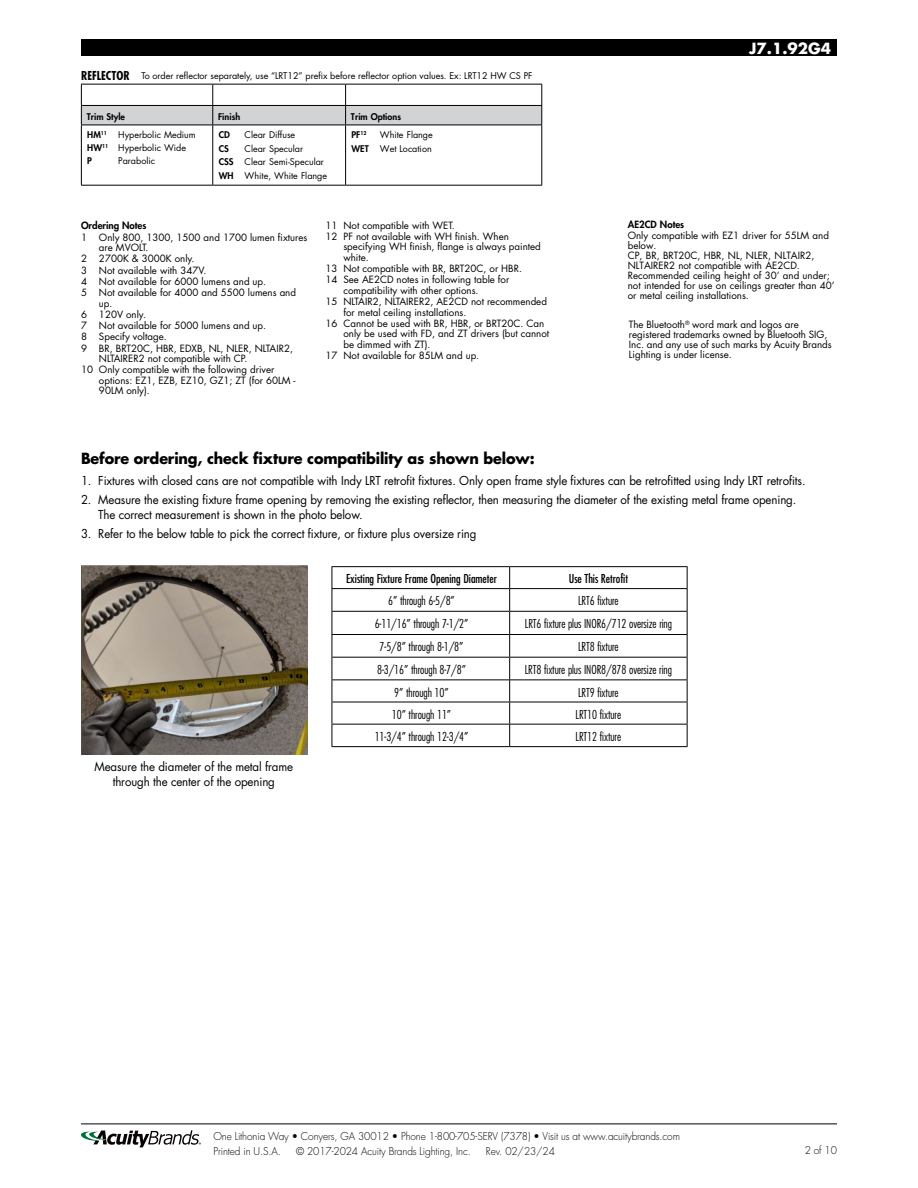
<style>
.page{position:relative;width:918px;height:1188px;background:#fff}
.page>*{position:absolute;margin:0;border:0;box-sizing:border-box;transform-origin:0 0}
.t1{font:700 15px "Futura Std";letter-spacing:-.01em;color:#000;scale:.96 1}
.t2{font:700 15px "Futura Std";color:#fff}
.t3{font:12px/15px "Futura Std";letter-spacing:-.01em;color:#000;scale:.96 1}
.t4{font:300 condensed 12px "Futura Std";letter-spacing:-.005em;color:#000}
.t5{font:condensed 12px "Futura Std";letter-spacing:-.005em;color:#000}
.t6{font:300 10.5px/14.1px "Futura Std";letter-spacing:-.01em;color:#000;scale:.96 1}
.t7{font:9.75px/9.9px "Futura Std";color:#000}
.t8{font:800 9.75px "Futura Std";color:#000}
.t9{font:9px/13.5px "Futura Std";color:#000}
.t10{font:800 9px "Futura Std";color:#000}
.s1{font-weight:700;font-stretch:condensed;font-size:12px}
.s2{font-weight:800}
</style>
<div class="page">
<svg style="left:81px;top:1130px;width:120px;height:17px"></svg>
<hr style="left:81px;top:1124px;width:756px;height:1px;background:#000">
<div style="left:81px;top:39px;width:756px;height:17px;background:#000"></div>
<hr style="left:81px;top:125px;width:132px;height:1px;background:#000">
<hr style="left:213px;top:125px;width:133px;height:1px;background:#000">
<hr style="left:346px;top:125px;width:196px;height:1px;background:#000">
<hr style="left:81px;top:125px;width:1px;height:60px;background:#000">
<hr style="left:212px;top:125px;width:1px;height:60px;background:#000">
<hr style="left:345px;top:125px;width:1px;height:60px;background:#000">
<hr style="left:541px;top:125px;width:1px;height:60px;background:#000">
<hr style="left:81px;top:185px;width:132px;height:1px;background:#000">
<hr style="left:213px;top:185px;width:133px;height:1px;background:#000">
<hr style="left:346px;top:185px;width:196px;height:1px;background:#000">
<hr style="left:81px;top:84px;width:132px;height:1px;background:#000">
<hr style="left:213px;top:84px;width:133px;height:1px;background:#000">
<hr style="left:346px;top:84px;width:196px;height:1px;background:#000">
<svg style="left:81px;top:85px;width:461px;height:40px"></svg>
<img style="left:81px;top:566px;width:227px;height:189px">
<hr style="left:332px;top:566px;width:178px;height:1px;background:#000">
<hr style="left:510px;top:566px;width:178px;height:1px;background:#000">
<hr style="left:332px;top:588px;width:178px;height:1px;background:#000">
<hr style="left:510px;top:588px;width:178px;height:1px;background:#000">
<hr style="left:332px;top:611px;width:178px;height:1px;background:#000">
<hr style="left:510px;top:611px;width:178px;height:1px;background:#000">
<hr style="left:332px;top:634px;width:178px;height:1px;background:#000">
<hr style="left:510px;top:634px;width:178px;height:1px;background:#000">
<hr style="left:332px;top:657px;width:178px;height:1px;background:#000">
<hr style="left:510px;top:657px;width:178px;height:1px;background:#000">
<hr style="left:332px;top:679px;width:178px;height:1px;background:#000">
<hr style="left:510px;top:679px;width:178px;height:1px;background:#000">
<hr style="left:332px;top:702px;width:178px;height:1px;background:#000">
<hr style="left:510px;top:702px;width:178px;height:1px;background:#000">
<hr style="left:332px;top:724px;width:178px;height:1px;background:#000">
<svg style="left:332px;top:567px;width:1px;height:179px"></svg>
<hr style="left:510px;top:724px;width:178px;height:1px;background:#000">
<svg style="left:509px;top:567px;width:1px;height:179px"></svg>
<svg style="left:687px;top:567px;width:1px;height:179px"></svg>
<hr style="left:332px;top:746px;width:178px;height:1px;background:#000">
<hr style="left:510px;top:746px;width:178px;height:1px;background:#000">
<p class="t9" style="left:81px;top:69px;width:453px"><span class="s1">REFLECTOR</span> To order reflector separately, use “LRT12” prefix before reflector option values. Ex: LRT12 HW CS PF</p>
<p class="t10" style="left:87px;top:111px;width:40px">Trim Style</p>
<p class="t10" style="left:218px;top:111px;width:24px">Finish</p>
<p class="t10" style="left:351px;top:111px;width:52px">Trim Options</p>
<p class="t10" style="left:87px;top:129px;width:21px">HM<sup>11</sup></p>
<p class="t10" style="left:219px;top:129px;width:13px">CD</p>
<p class="t9" style="left:245px;top:128px;width:52px">Clear Diffuse</p>
<p class="t10" style="left:219px;top:143px;width:12px">CS</p>
<p class="t9" style="left:87px;top:129px;width:110px;line-height:12.9px;text-indent:31px">Hyperbolic Medium<br><span class="s2">HW</span><sup>11</sup> Hyperbolic Wide<br><span class="s2">P</span></p>
<p class="t9" style="left:352px;top:128px;width:83px;text-align:right">White Flange<br><span class="s2">WET</span> Wet Location</p>
<p class="t10" style="left:352px;top:129px;width:16px">PF<sup>12</sup></p>
<p class="t9" style="left:219px;top:142px;width:110px;text-align:center">Clear Specular<br><span class="s2">CSS</span> Clear Semi-Specular<br><span class="s2">WH</span> White, White Flange</p>
<p class="t9" style="left:118px;top:154px;width:38px">Parabolic</p>
<p class="t8" style="left:81px;top:219px;width:67px">Ordering Notes</p>
<p class="t7" style="left:81px;top:232px;width:228px">1 Only 800, 1300, 1500 and 1700 lumen fixtures</p>
<p class="t7" style="left:99px;top:243px;width:51px">are MVOLT.</p>
<p class="t7" style="left:81px;top:254px;width:115px">2 2700K &amp; 3000K only.</p>
<p class="t7" style="left:81px;top:265px;width:127px">3 Not available with 347V.</p>
<p class="t7" style="left:81px;top:276px;width:187px">4 Not available for 6000 lumens and up.</p>
<p class="t7" style="left:81px;top:288px;width:217px">5 Not available for 4000 and 5500 lumens and</p>
<p class="t7" style="left:99px;top:298px;width:15px">up.</p>
<p class="t7" style="left:81px;top:309px;width:67px">6 120V only.</p>
<p class="t7" style="left:81px;top:321px;width:187px">7 Not available for 5000 lumens and up.</p>
<p class="t7" style="left:81px;top:332px;width:87px">8 Specify voltage.</p>
<p class="t7" style="left:81px;top:343px;width:214px">9 BR, BRT20C, HBR, EDXB, NL, NLER, NLTAIR2,</p>
<p class="t7" style="left:99px;top:354px;width:150px">NLTAIRER2 not compatible with CP.</p>
<p class="t7" style="left:81px;top:365px;width:195px">10 Only compatible with the following driver</p>
<p class="t7" style="left:99px;top:375px;width:198px">options: EZ1, EZB, EZ10, GZ1; ZT (for 60LM -</p>
<p class="t7" style="left:99px;top:386px;width:52px">90LM only).</p>
<p class="t7" style="left:325px;top:220px;width:131px">11 Not compatible with WET.</p>
<p class="t7" style="left:325px;top:231px;width:185px">12 PF not available with WH finish. When</p>
<p class="t7" style="left:343px;top:242px;width:199px">specifying WH finish, flange is always painted</p>
<p class="t7" style="left:343px;top:252px;width:27px">white.</p>
<p class="t7" style="left:325px;top:264px;width:198px">13 Not compatible with BR, BRT20C, or HBR.</p>
<p class="t7" style="left:325px;top:275px;width:185px">14 See AE2CD notes in following table for</p>
<p class="t7" style="left:343px;top:285px;width:137px">compatibility with other options.</p>
<p class="t7" style="left:325px;top:297px;width:223px">15 NLTAIR2, NLTAIRER2, AE2CD not recommended</p>
<p class="t7" style="left:343px;top:307px;width:125px">for metal ceiling installations.</p>
<p class="t7" style="left:325px;top:318px;width:220px">16 Cannot be used with BR, HBR, or BRT20C. Can</p>
<p class="t7" style="left:343px;top:329px;width:207px">only be used with FD, and ZT drivers (but cannot</p>
<p class="t7" style="left:343px;top:339px;width:89px">be dimmed with ZT).</p>
<p class="t7" style="left:325px;top:351px;width:155px">17 Not available for 85LM and up.</p>
<h1 class="t2" style="left:749px;top:38px;width:83px">J7.1.92G4</h1>
<p class="t8" style="left:628px;top:219px;width:58px">AE2CD Notes</p>
<p class="t7" style="left:628px;top:231px;width:209px">Only compatible with EZ1 driver for 55LM and below.<br>CP, BR, BRT20C, HBR, NL, NLER, NLTAIR2, NLTAIRER2 not compatible with AE2CD.<br>Recommended ceiling height of 30’ and under; not intended for use on ceilings greater than 40’ or metal ceiling installations.</p>
<p class="t7" style="left:629px;top:319px;width:204px">The Bluetooth<sup>®</sup> word mark and logos are registered trademarks owned by Bluetooth SIG, Inc. and any use of such marks by Acuity Brands Lighting is under license.</p>
<h1 class="t1" style="left:81px;top:449px;width:474px">Before ordering, check fixture compatibility as shown below:</h1>
<p class="t3" style="left:81px;top:473px;width:756px">1. Fixtures with closed cans are not compatible with Indy LRT retrofit fixtures. Only open frame style fixtures can be retrofitted using Indy LRT retrofits.</p>
<p class="t3" style="left:98px;top:492px;width:729px;text-indent:-17px">2. Measure the existing fixture frame opening by removing the existing reflector, then measuring the diameter of the existing metal frame opening.<br>The correct measurement is shown in the photo below.</p>
<p class="t3" style="left:81px;top:526px;width:414px">3. Refer to the below table to pick the correct fixture, or fixture plus oversize ring</p>
<p class="t5" style="left:346px;top:572px;width:152px">Existing Fixture Frame Opening Diameter</p>
<p class="t5" style="left:569px;top:572px;width:61px">Use This Retrofit</p>
<p class="t4" style="left:388px;top:594px;width:68px">6” through 6-5/8”</p>
<p class="t4" style="left:578px;top:594px;width:42px">LRT6 fixture</p>
<p class="t4" style="left:375px;top:616px;width:95px">6-11/16” through 7-1/2”</p>
<p class="t4" style="left:525px;top:616px;width:149px">LRT6 fixture plus INOR6/712 oversize ring</p>
<p class="t4" style="left:380px;top:640px;width:85px">7-5/8” through 8-1/8”</p>
<p class="t4" style="left:578px;top:640px;width:42px">LRT8 fixture</p>
<p class="t4" style="left:377px;top:662px;width:90px">8-3/16” through 8-7/8”</p>
<p class="t4" style="left:525px;top:662px;width:149px">LRT8 fixture plus INOR8/878 oversize ring</p>
<p class="t4" style="left:394px;top:685px;width:56px">9” through 10”</p>
<p class="t4" style="left:578px;top:685px;width:42px">LRT9 fixture</p>
<p class="t4" style="left:392px;top:707px;width:61px">10” through 11”</p>
<p class="t4" style="left:576px;top:707px;width:47px">LRT10 fixture</p>
<p class="t4" style="left:375px;top:729px;width:95px">11-3/4” through 12-3/4”</p>
<p class="t4" style="left:576px;top:729px;width:47px">LRT12 fixture</p>
<p class="t3" style="left:95px;top:759px;width:208px;text-align:center">Measure the diameter of the metal frame through the center of the opening</p>
<p class="t6" style="left:213px;top:1130px;width:488px">One Lithonia Way • Conyers, GA 30012 • Phone 1-800-705-SERV (7378) • Visit us at www.acuitybrands.com<br>Printed in U.S.A.</p>
<p class="t6" style="left:296px;top:1144px;width:184px">© 2017-2024 Acuity Brands Lighting, Inc.</p>
<p class="t6" style="left:486px;top:1144px;width:73px">Rev. 02/23/24</p>
<p class="t6" style="left:805px;top:1144px;width:35px">2 of 10</p>
</div>
